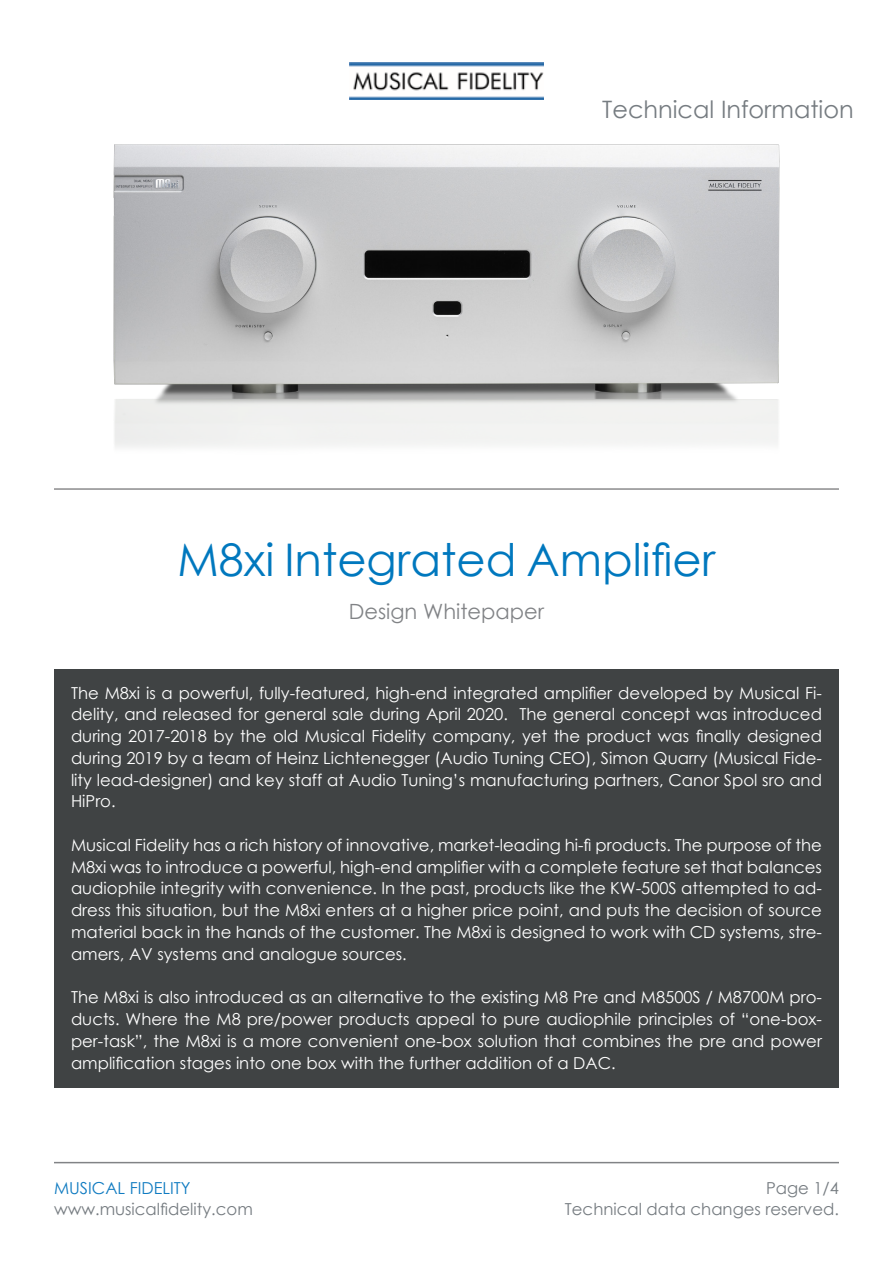
<style>
.page{position:relative;width:893px;height:1263px;background:#fff}
.page>*{position:absolute;margin:0;border:0;box-sizing:border-box;transform-origin:0 0}
.t1{font:45px "Century Gothic";color:#0078be}
.t2{font:24px "Century Gothic";color:#767c81}
.t3{font:21px "Century Gothic";color:#818386}
.t4{font:16.5px/21.8px "Century Gothic";color:#fff;text-align:justify}
.t5{font:16.5px/21px "Century Gothic";color:#767c81;text-align:right}
.t6{font:16.5px "Century Gothic";color:#107bc1}
</style>
<div class="page">
<hr style="left:54px;top:1162px;width:785px;height:1px;background:#818386">
<img style="left:350px;top:63px;width:193px;height:37px">
<hr style="left:54px;top:488px;width:785px;height:2px;background:#8c8b8d">
<img style="left:114px;top:145px;width:665px;height:303px">
<div style="left:54px;top:669px;width:785px;height:419px;background:#404344"></div>
<h2 class="t2" style="left:602px;top:92px;width:253px">Technical Information</h2>
<p class="t1" style="left:178px;top:528px;width:539px">M8xi Integrated Amplifier</p>
<p class="t3" style="left:349px;top:597px;width:197px">Design Whitepaper</p>
<p class="t4" style="left:71px;top:682px;width:752px">The M8xi is a powerful, fully-featured, high-end integrated amplifier developed by Musical Fi&shy;delity, and released for general sale during April 2020. The general concept was introduced during 2017-2018 by the old Musical Fidelity company, yet the product was finally designed during 2019 by a team of Heinz Lichtenegger (Audio Tuning CEO), Simon Quarry (Musical Fide&shy;lity lead-designer) and key staff at Audio Tuning’s manufacturing partners, Canor Spol sro and HiPro.</p>
<p class="t4" style="left:71px;top:834px;width:752px">Musical Fidelity has a rich history of innovative, market-leading hi-fi products. The purpose of the M8xi was to introduce a powerful, high-end amplifier with a complete feature set that balances audiophile integrity with convenience. In the past, products like the KW-500S attempted to ad&shy;dress this situation, but the M8xi enters at a higher price point, and puts the decision of source material back in the hands of the customer. The M8xi is designed to work with CD systems, stre&shy;amers, AV systems and analogue sources.</p>
<p class="t4" style="left:71px;top:986px;width:752px">The M8xi is also introduced as an alternative to the existing M8 Pre and M8500S / M8700M pro&shy;ducts. Where the M8 pre/power products appeal to pure audiophile principles of “one-box&shy;per-task”, the M8xi is a more convenient one-box solution that combines the pre and power amplification stages into one box with the further addition of a DAC.</p>
<p class="t6" style="left:54px;top:1176px;width:138px">MUSICAL FIDELITY</p>
<p class="t5" style="left:54px;top:1198px;width:200px">www.musicalfidelity.com</p>
<p class="t5" style="left:565px;top:1177px;width:276px">Page 1/4<br>Technical data changes reserved.</p>
</div>
